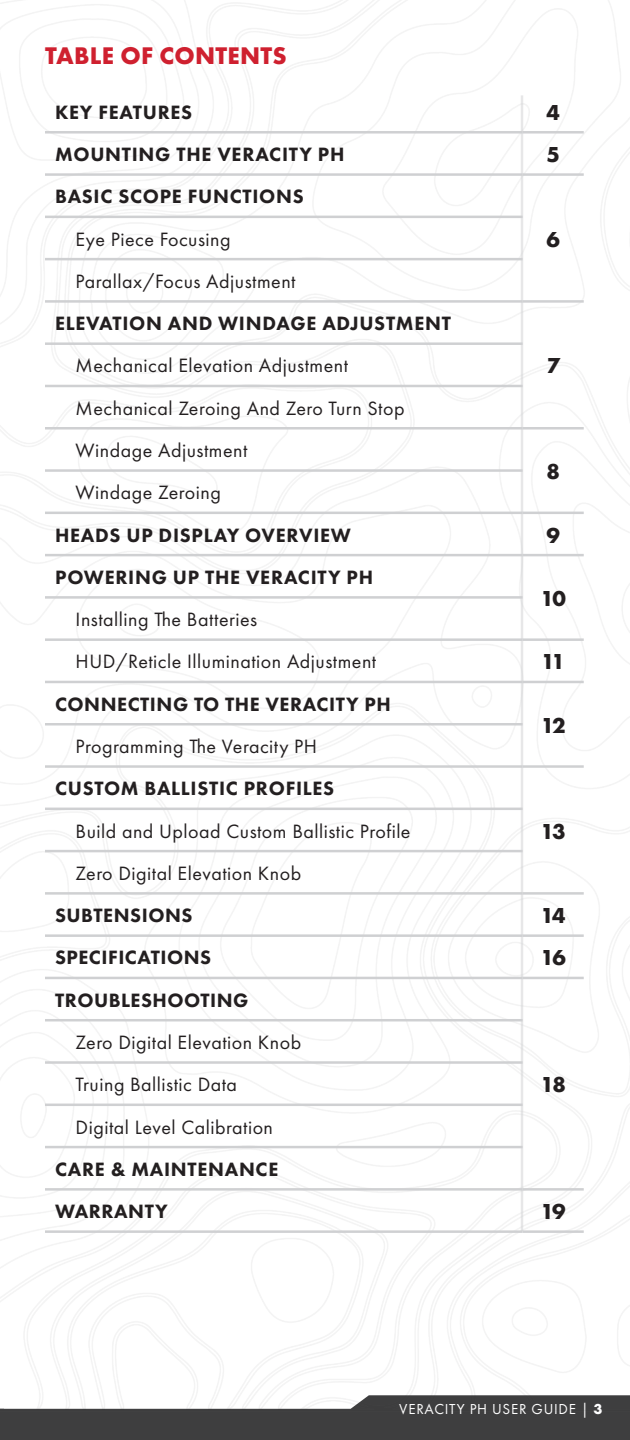
<style>
.page{position:relative;width:630px;height:1440px;background:#fff}
.page>*{position:absolute;margin:0;border:0;box-sizing:border-box;transform-origin:0 0}
.t1{font:700 25px "Futura PT";letter-spacing:.01em;color:#cf202f}
.t2{font:700 22.5px "Futura PT";letter-spacing:-.08em;color:#231f20}
.t3{font:20px/42.2px "Futura PT";letter-spacing:.025em;color:#231f20}
.t4{font:800 20px/42.2px "Futura PT";letter-spacing:.035em;color:#231f20}
.t5{font:15px "Futura PT";letter-spacing:.05em;color:#fff}
.s1{font-weight:700}
</style>
<div class="page">
<div style="left:0;top:1412px;width:630px;height:28px;background:#3e3e3f"></div>
<img style="left:0;top:0;width:630px;height:1412px">
<hr style="left:45px;top:131px;width:478px;height:3px;background:#cfd0d2">
<hr style="left:523px;top:131px;width:61px;height:3px;background:#cfd0d2">
<hr style="left:45px;top:173px;width:478px;height:3px;background:#cfd0d2">
<hr style="left:523px;top:173px;width:61px;height:3px;background:#cfd0d2">
<hr style="left:45px;top:216px;width:478px;height:2px;background:#cfd0d2">
<hr style="left:523px;top:300px;width:61px;height:3px;background:#cfd0d2">
<hr style="left:45px;top:258px;width:478px;height:2px;background:#cfd0d2">
<hr style="left:45px;top:300px;width:478px;height:3px;background:#cfd0d2">
<hr style="left:45px;top:342px;width:478px;height:3px;background:#cfd0d2">
<hr style="left:523px;top:427px;width:61px;height:3px;background:#cfd0d2">
<hr style="left:45px;top:385px;width:478px;height:2px;background:#cfd0d2">
<hr style="left:45px;top:427px;width:478px;height:3px;background:#cfd0d2">
<hr style="left:45px;top:469px;width:478px;height:3px;background:#cfd0d2">
<hr style="left:523px;top:512px;width:61px;height:2px;background:#cfd0d2">
<hr style="left:45px;top:512px;width:478px;height:2px;background:#cfd0d2">
<hr style="left:45px;top:554px;width:478px;height:2px;background:#cfd0d2">
<hr style="left:523px;top:554px;width:61px;height:2px;background:#cfd0d2">
<hr style="left:45px;top:596px;width:478px;height:3px;background:#cfd0d2">
<hr style="left:45px;top:638px;width:478px;height:3px;background:#cfd0d2">
<hr style="left:523px;top:638px;width:61px;height:3px;background:#cfd0d2">
<hr style="left:45px;top:681px;width:478px;height:2px;background:#cfd0d2">
<hr style="left:523px;top:681px;width:61px;height:2px;background:#cfd0d2">
<hr style="left:45px;top:723px;width:478px;height:3px;background:#cfd0d2">
<hr style="left:45px;top:765px;width:478px;height:3px;background:#cfd0d2">
<hr style="left:523px;top:765px;width:61px;height:3px;background:#cfd0d2">
<hr style="left:45px;top:808px;width:478px;height:2px;background:#cfd0d2">
<hr style="left:45px;top:850px;width:478px;height:2px;background:#cfd0d2">
<hr style="left:45px;top:892px;width:478px;height:3px;background:#cfd0d2">
<hr style="left:523px;top:892px;width:61px;height:3px;background:#cfd0d2">
<hr style="left:45px;top:934px;width:478px;height:3px;background:#cfd0d2">
<hr style="left:523px;top:934px;width:61px;height:3px;background:#cfd0d2">
<hr style="left:45px;top:977px;width:478px;height:2px;background:#cfd0d2">
<hr style="left:523px;top:977px;width:61px;height:2px;background:#cfd0d2">
<hr style="left:45px;top:1019px;width:478px;height:2px;background:#cfd0d2">
<hr style="left:45px;top:1061px;width:478px;height:3px;background:#cfd0d2">
<hr style="left:45px;top:1104px;width:478px;height:2px;background:#cfd0d2">
<hr style="left:45px;top:1146px;width:478px;height:2px;background:#cfd0d2">
<hr style="left:45px;top:1188px;width:478px;height:3px;background:#cfd0d2">
<hr style="left:523px;top:1188px;width:61px;height:3px;background:#cfd0d2">
<hr style="left:45px;top:1230px;width:478px;height:3px;background:#cfd0d2">
<hr style="left:523px;top:1230px;width:61px;height:3px;background:#cfd0d2">
<hr style="left:521px;top:95px;width:2px;height:1136px;background:#cfd0d2">
<p class="t1" style="left:45px;top:40px;width:243px">TABLE OF CONTENTS</p>
<p class="t4" style="left:55px;top:91px;width:139px">KEY FEATURES</p>
<p class="t2" style="left:546px;top:98px;width:15px">4</p>
<p class="t4" style="left:55px;top:133px;width:291px">MOUNTING THE VERACITY PH</p>
<p class="t2" style="left:546px;top:140px;width:15px">5</p>
<p class="t4" style="left:55px;top:175px;width:250px">BASIC SCOPE FUNCTIONS</p>
<p class="t3" style="left:76px;top:218px;width:157px">Eye Piece Focusing</p>
<p class="t2" style="left:546px;top:225px;width:15px">6</p>
<p class="t3" style="left:76px;top:260px;width:221px">Parallax/Focus Adjustment</p>
<p class="t4" style="left:55px;top:302px;width:397px">ELEVATION AND WINDAGE ADJUSTMENT</p>
<p class="t3" style="left:76px;top:345px;width:274px">Mechanical Elevation Adjustment</p>
<p class="t2" style="left:546px;top:351px;width:15px">7</p>
<p class="t3" style="left:76px;top:387px;width:330px">Mechanical Zeroing And Zero Turn Stop<br>Windage Adjustment</p>
<p class="t2" style="left:546px;top:457px;width:15px">8</p>
<p class="t3" style="left:76px;top:471px;width:147px">Windage Zeroing</p>
<p class="t4" style="left:55px;top:513px;width:297px">HEADS UP DISPLAY OVERVIEW</p>
<p class="t2" style="left:546px;top:521px;width:15px">9</p>
<p class="t4" style="left:55px;top:556px;width:320px">POWERING UP THE VERACITY PH</p>
<p class="t2" style="left:540px;top:584px;width:27px">10</p>
<p class="t3" style="left:76px;top:598px;width:302px">Installing The Batteries<br>HUD/Reticle Illumination Adjustment</p>
<p class="t2" style="left:541px;top:647px;width:25px">11</p>
<p class="t4" style="left:55px;top:683px;width:337px">CONNECTING TO THE VERACITY PH</p>
<p class="t2" style="left:541px;top:711px;width:26px">12</p>
<p class="t3" style="left:76px;top:725px;width:243px">Programming The Veracity PH</p>
<p class="t4" style="left:55px;top:767px;width:281px">CUSTOM BALLISTIC PROFILES</p>
<p class="t3" style="left:76px;top:810px;width:336px">Build and Upload Custom Ballistic Profile</p>
<p class="t2" style="left:541px;top:817px;width:27px">13</p>
<p class="t3" style="left:76px;top:852px;width:227px">Zero Digital Elevation Knob</p>
<p class="t4" style="left:55px;top:894px;width:139px">SUBTENSIONS</p>
<p class="t2" style="left:541px;top:901px;width:27px">14</p>
<p class="t4" style="left:55px;top:936px;width:158px">SPECIFICATIONS</p>
<p class="t2" style="left:540px;top:943px;width:27px">16</p>
<p class="t4" style="left:55px;top:979px;width:195px">TROUBLESHOOTING</p>
<p class="t3" style="left:76px;top:1021px;width:227px">Zero Digital Elevation Knob<br>Truing Ballistic Data<br>Digital Level Calibration</p>
<p class="t4" style="left:55px;top:1148px;width:225px">CARE &amp; MAINTENANCE<br>WARRANTY</p>
<p class="t2" style="left:540px;top:1070px;width:27px">18</p>
<p class="t2" style="left:541px;top:1197px;width:27px">19</p>
<p class="t5" style="left:399px;top:1400px;width:205px">VERACITY PH USER GUIDE | <span class="s1">3</span></p>
</div>
